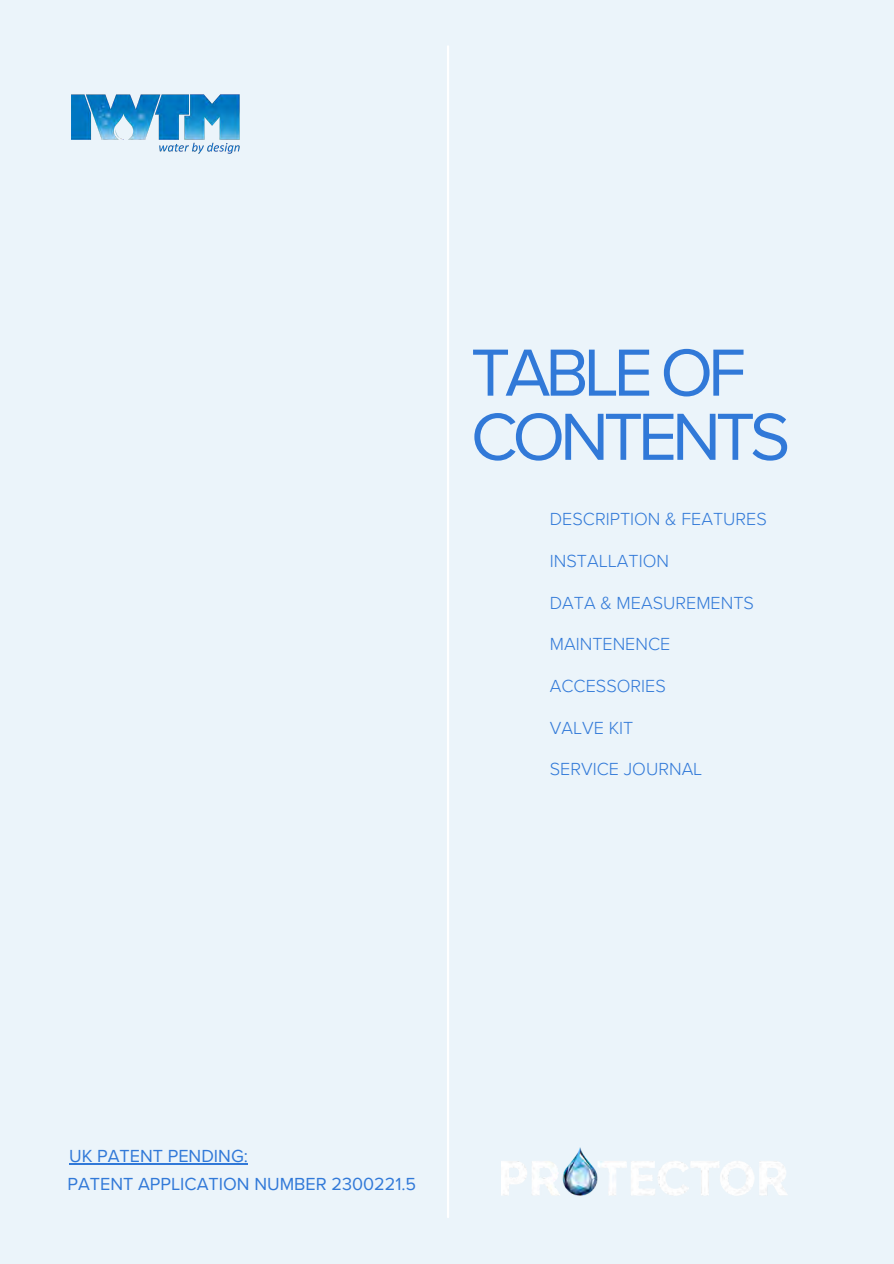
<style>
.page{position:relative;width:894px;height:1264px;background:#fff}
.page>*{position:absolute;margin:0;border:0;box-sizing:border-box;transform-origin:0 0}
.t1{font:69px/64.2px "Proxima Nova";letter-spacing:-.075em;color:#3179d8}
.t2{font:300 18px "Proxima Nova";color:#3179d8}
.t3{font:18px "Proxima Nova";color:#3179d8}
</style>
<div class="page">
<div style="left:0;top:0;width:893px;height:1263px;background:#ebf4fa"></div>
<hr style="left:447px;top:46px;width:2px;height:1171px;background:#fff">
<img style="left:501px;top:1147px;width:287px;height:49px">
<hr style="left:69px;top:1162px;width:179px;height:2px;background:#3179d8">
<img style="left:71px;top:94px;width:169px;height:60px">
<p class="t1" style="left:470px;top:342px;width:321px">TABLE OF<br>CONTENTS</p>
<p class="t2" style="left:549px;top:509px;width:218px">DESCRIPTION &amp; FEATURES</p>
<p class="t2" style="left:549px;top:550px;width:121px">INSTALLATION</p>
<h1 class="t2" style="left:549px;top:592px;width:205px">DATA &amp; MEASUREMENTS</h1>
<h2 class="t2" style="left:549px;top:633px;width:122px">MAINTENENCE</h2>
<p class="t2" style="left:549px;top:675px;width:117px">ACCESSORIES</p>
<p class="t2" style="left:549px;top:717px;width:85px">VALVE KIT</p>
<p class="t2" style="left:549px;top:758px;width:154px">SERVICE JOURNAL</p>
<p class="t3" style="left:69px;top:1145px;width:180px">UK PATENT PENDING:</p>
<p class="t3" style="left:67px;top:1173px;width:350px">PATENT APPLICATION NUMBER 2300221.5</p>
</div>
